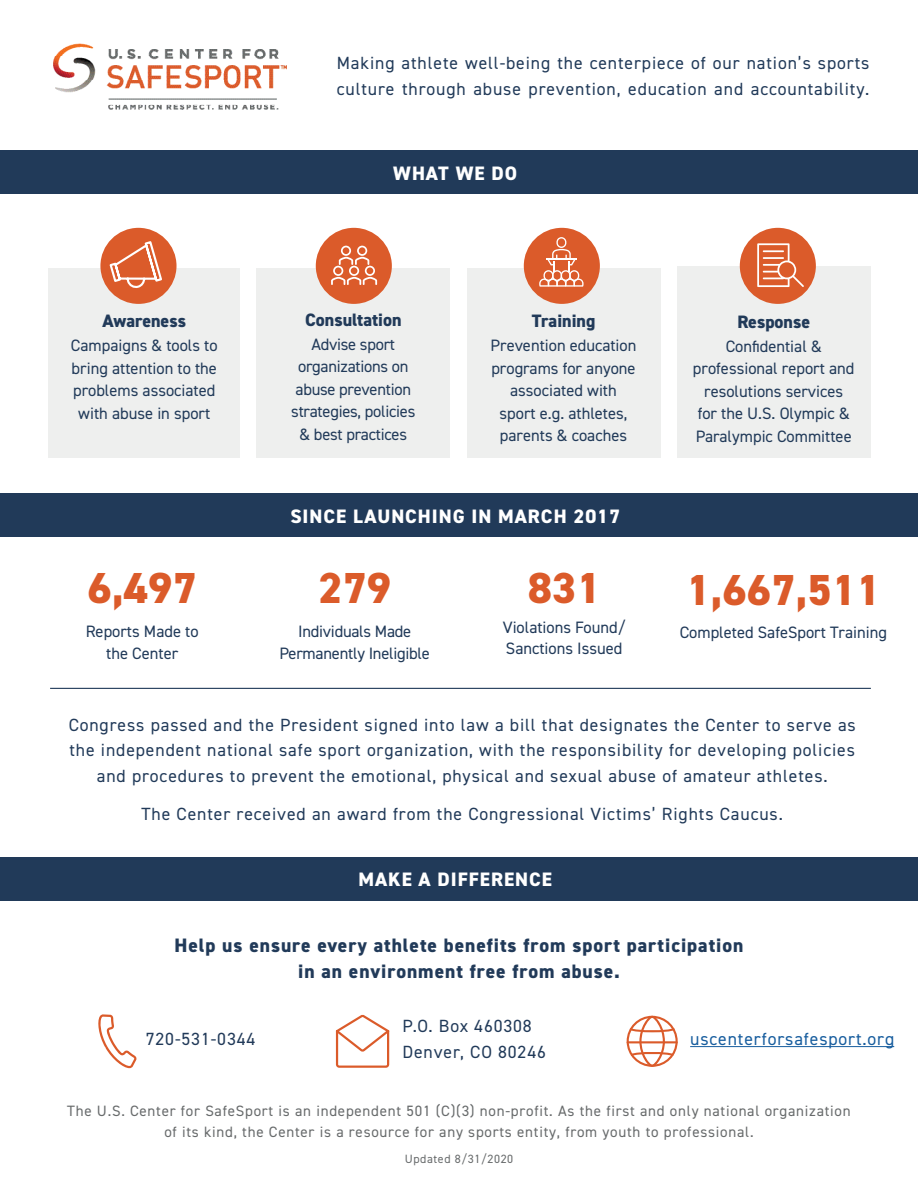
<style>
.page{position:relative;width:918px;height:1188px;background:#fff}
.page>*{position:absolute;margin:0;border:0;box-sizing:border-box;transform-origin:0 0}
.t1{font:800 43.5px "DIN2014";color:#db5b2a}
.t2{font:800 19.5px "DIN2014";letter-spacing:.05em;color:#213a59}
.t3{font:800 19.5px "DIN2014";letter-spacing:.05em;color:#fff}
.t4{font:800 18px "DIN2014";color:#213a59}
.t5{font:17.7px/25.8px "DIN2014";letter-spacing:.05em;color:#213a59}
.t6{font:17.7px "DIN2014";letter-spacing:.05em;color:#175d9e}
.t7{font:16.5px/22.5px "DIN2014";color:#213a59;text-align:center}
.t8{font:15px/21px "DIN2014";letter-spacing:.05em;color:#686b6c;text-align:center}
.t9{font:12px "DIN2014";letter-spacing:.05em;color:#686b6c}
</style>
<div class="page">
<div style="left:0;top:150px;width:918px;height:44px;background:#213a59"></div>
<div style="left:0;top:494px;width:918px;height:43px;background:#213a59"></div>
<div style="left:0;top:857px;width:918px;height:43px;background:#213a59"></div>
<img style="left:53px;top:43px;width:234px;height:67px">
<svg style="left:98px;top:1014px;width:39px;height:54px"></svg>
<svg style="left:336px;top:1015px;width:53px;height:53px"></svg>
<svg style="left:627px;top:1016px;width:51px;height:51px"></svg>
<hr style="left:627px;top:1041px;width:51px;height:2px;background:#db5b2a">
<hr style="left:690px;top:1046px;width:204px;height:1px;background:#175d9e">
<hr style="left:50px;top:688px;width:821px;height:1px;background:#213a59">
<div style="left:49px;top:268px;width:191px;height:190px;background:#eeefee"></div>
<div style="left:256px;top:268px;width:194px;height:190px;background:#eeefee"></div>
<div style="left:467px;top:268px;width:193px;height:189px;background:#eeefee"></div>
<div style="left:677px;top:267px;width:194px;height:191px;background:#eeefee"></div>
<div style="left:316px;top:228px;width:76px;height:76px;background:#db5b2a;border-radius:50%"></div>
<div style="left:524px;top:228px;width:76px;height:76px;background:#db5b2a;border-radius:50%"></div>
<div style="left:740px;top:228px;width:76px;height:76px;background:#db5b2a;border-radius:50%"></div>
<div style="left:100px;top:228px;width:77px;height:76px;background:#db5b2a;border-radius:50%"></div>
<svg style="left:331px;top:246px;width:46px;height:39px"></svg>
<svg style="left:539px;top:237px;width:45px;height:50px"></svg>
<svg style="left:108px;top:240px;width:54px;height:51px"></svg>
<svg style="left:757px;top:243px;width:47px;height:44px"></svg>
<p class="t5" style="left:337px;top:50px;width:534px">Making athlete well-being the centerpiece of our nation’s sports culture through abuse prevention, education and accountability.</p>
<p class="t4" style="left:103px;top:309px;width:85px">Awareness</p>
<p class="t7" style="left:71px;top:334px;width:148px">Campaigns &amp; tools to</p>
<p class="t7" style="left:72px;top:356px;width:147px">bring attention to the problems associated with abuse in sport</p>
<p class="t1" style="left:87px;top:559px;width:111px">6,497</p>
<p class="t7" style="left:86px;top:620px;width:114px">Reports Made to the Center</p>
<p class="t3" style="left:393px;top:160px;width:125px">WHAT WE DO</p>
<p class="t4" style="left:305px;top:308px;width:98px">Consultation</p>
<p class="t7" style="left:311px;top:332px;width:85px">Advise sport</p>
<p class="t7" style="left:291px;top:355px;width:126px">organizations on abuse prevention strategies, policies &amp; best practices</p>
<p class="t4" style="left:532px;top:309px;width:65px">Training</p>
<p class="t7" style="left:491px;top:334px;width:147px">Prevention education programs for anyone associated with sport e.g. athletes, parents &amp; coaches</p>
<p class="t3" style="left:290px;top:503px;width:331px">SINCE LAUNCHING IN MARCH 2017</p>
<p class="t1" style="left:318px;top:559px;width:75px">279</p>
<p class="t7" style="left:280px;top:620px;width:152px">Individuals Made<br>Permanently Ineligible</p>
<p class="t1" style="left:528px;top:559px;width:75px">831</p>
<p class="t7" style="left:503px;top:617px;width:124px;line-height:21px;text-align:left">Violations Found/<br>Sanctions Issued</p>
<p class="t4" style="left:737px;top:310px;width:74px">Response</p>
<p class="t7" style="left:693px;top:335px;width:163px">Confidential &amp; professional report and resolutions services for the U.S. Olympic &amp;<br>Paralympic Committee</p>
<p class="t1" style="left:686px;top:561px;width:196px">1,667,511</p>
<p class="t7" style="left:680px;top:620px;width:209px">Completed SafeSport Training</p>
<p class="t5" style="left:69px;top:711px;width:789px;text-align:center">Congress passed and the President signed into law a bill that designates the Center to serve as the independent national safe sport organization, with the responsibility for developing policies and procedures to prevent the emotional, physical and sexual abuse of amateur athletes.</p>
<p class="t5" style="left:142px;top:800px;width:643px">The Center received an award from the Congressional Victims’ Rights Caucus.</p>
<p class="t3" style="left:358px;top:866px;width:195px">MAKE A DIFFERENCE</p>
<p class="t2" style="left:174px;top:933px;width:571px">Help us ensure every athlete benefits from sport participation</p>
<p class="t2" style="left:298px;top:958px;width:323px">in an environment free from abuse.</p>
<p class="t5" style="left:146px;top:1026px;width:111px">720-531-0344</p>
<p class="t5" style="left:402px;top:1013px;width:145px">P.O. Box 460308<br>Denver, CO 80246</p>
<p class="t6" style="left:690px;top:1028px;width:206px">uscenterforsafesport.org</p>
<p class="t8" style="left:67px;top:1100px;width:785px">The U.S. Center for SafeSport is an independent 501 (C)(3) non-profit. As the first and only national organization of its kind, the Center is a resource for any sports entity, from youth to professional.</p>
<p class="t9" style="left:405px;top:1152px;width:110px">Updated 8/31/2020</p>
</div>
